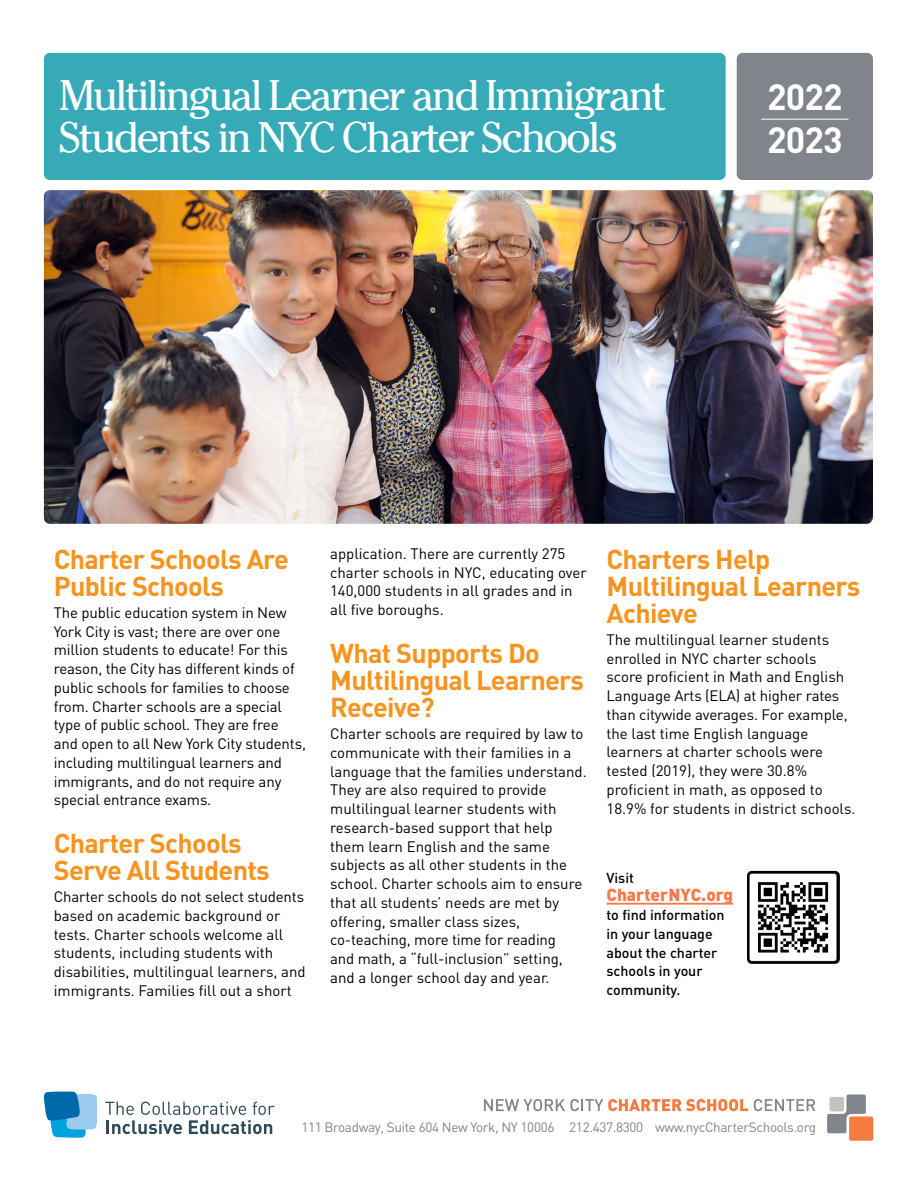
<style>
.page{position:relative;width:918px;height:1188px;background:#fff}
.page>*{position:absolute;margin:0;border:0;box-sizing:border-box;transform-origin:0 0}
.t1{font:45px/42px "Cheltenham";letter-spacing:-.05em;color:#fff}
.t2{font:700 36px/43.2px "DIN";letter-spacing:-.025em;color:#fff}
.t3{font:700 27px/27px "DIN";letter-spacing:-.025em;color:#f7941e}
.t4{font:900 17.25px "DIN";color:#f47a47}
.t5{font:15px/18.8px "DIN";color:#000}
.t6{font:500 14.25px/18.8px "DIN";color:#000}
.t7{font:13.5px "DIN";letter-spacing:-.025em;color:#7e8588}
</style>
<div class="page">
<div style="left:737px;top:53px;width:136px;height:127px;background:#81848a;border-radius:6px"></div>
<div style="left:44px;top:53px;width:682px;height:127px;background:#36aab7;border-radius:6px"></div>
<img style="left:44px;top:190px;width:829px;height:334px">
<hr style="left:761px;top:119px;width:88px;height:1px;background:#fff">
<hr style="left:607px;top:903px;width:126px;height:2px;background:#f47a47">
<svg style="left:105px;top:1102px;width:170px;height:32px"></svg>
<svg style="left:44px;top:1091px;width:53px;height:47px;background:#58a8d4"></svg>
<svg style="left:484px;top:1099px;width:264px;height:12px"></svg>
<svg style="left:754px;top:1099px;width:61px;height:12px"></svg>
<div style="left:849px;top:1116px;width:24px;height:25px;background:#f47b41;border-radius:2px"></div>
<svg style="left:827px;top:1095px;width:39px;height:38px"></svg>
<img style="left:747px;top:871px;width:93px;height:93px">
<h1 class="t1" style="left:59px;top:78px;width:609px">Multilingual Learner and Immigrant<br>Students in NYC Charter Schools</h1>
<h2 class="t2" style="left:767px;top:74px;width:77px">2022<br>2023</h2>
<h3 class="t3" style="left:54px;top:545px;width:237px">Charter Schools Are<br>Public Schools</h3>
<p class="t5" style="left:54px;top:603px;width:254px">The public education system in New York City is vast; there are over one million students to educate! For this reason, the City has different kinds of public schools for families to choose from. Charter schools are a special type of public school. They are free and open to all New York City students, including multilingual learners and immigrants, and do not require any special entrance exams.</p>
<h3 class="t3" style="left:54px;top:829px;width:218px">Charter Schools<br>Serve All Students</h3>
<p class="t5" style="left:54px;top:887px;width:253px">Charter schools do not select students based on academic background or tests. Charter schools welcome all students, including students with disabilities, multilingual learners, and immigrants. Families fill out a short</p>
<p class="t5" style="left:330px;top:544px;width:258px">application. There are currently 275 charter schools in NYC, educating over 140,000 students in all grades and in all five boroughs.</p>
<h3 class="t3" style="left:330px;top:639px;width:255px">What Supports Do<br>Multilingual Learners<br>Receive?</h3>
<p class="t5" style="left:330px;top:724px;width:258px">Charter schools are required by law to communicate with their families in a language that the families understand.<br>They are also required to provide multilingual learner students with research-based support that help them learn English and the same subjects as all other students in the school. Charter schools aim to ensure that all students’ needs are met by offering, smaller class sizes, co-teaching, more time for reading<br>and math, a “full-inclusion” setting, and a longer school day and year.</p>
<h3 class="t3" style="left:607px;top:545px;width:255px">Charters Help<br>Multilingual Learners<br>Achieve</h3>
<p class="t5" style="left:607px;top:630px;width:251px">The multilingual learner students enrolled in NYC charter schools score proficient in Math and English Language Arts (ELA) at higher rates than citywide averages. For example, the last time English language learners at charter schools were tested (2019), they were 30.8% proficient in math, as opposed to 18.9% for students in district schools.</p>
<p class="t6" style="left:607px;top:868px;width:29px">Visit</p>
<p class="t4" style="left:607px;top:884px;width:128px">CharterNYC.org</p>
<p class="t6" style="left:607px;top:905px;width:120px">to find information in your language about the charter schools in your community.</p>
<p class="t7" style="left:301px;top:1119px;width:516px">111 Broadway, Suite 604 New York, NY 10006 212.437.8300 www.nycCharterSchools.org</p>
</div>
